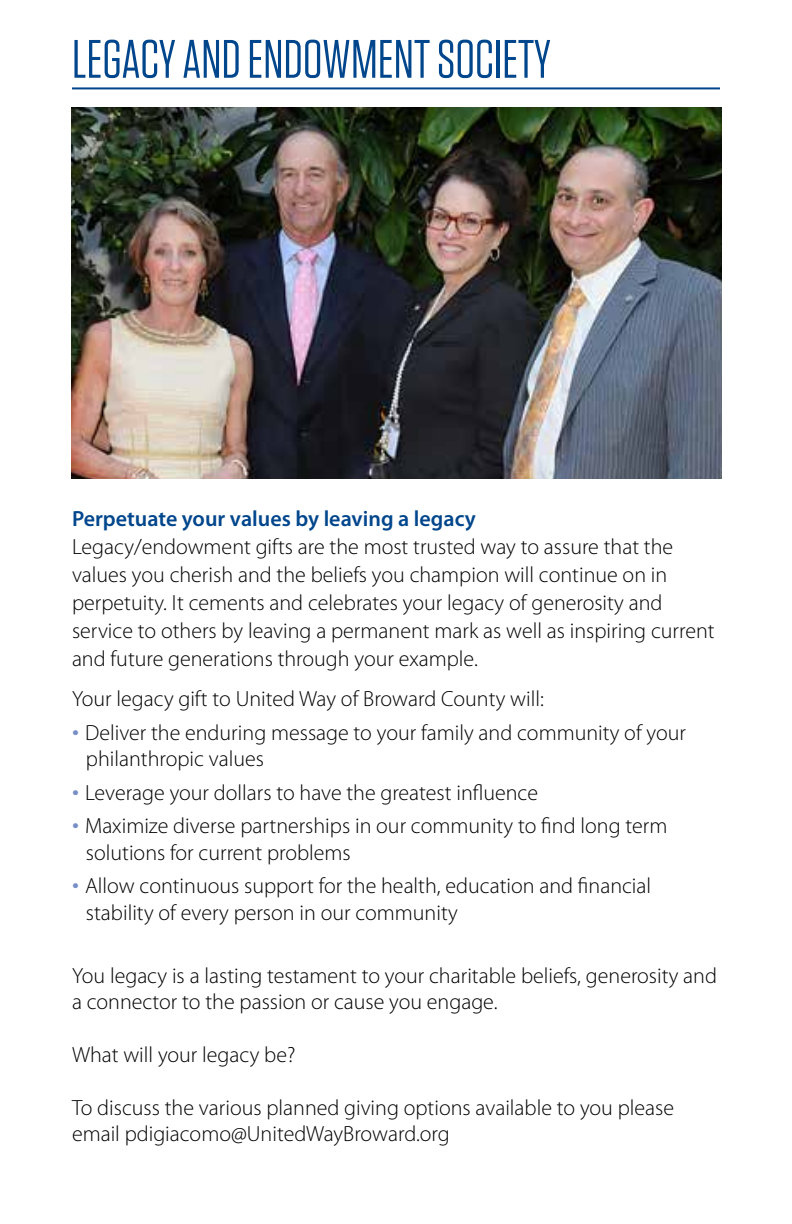
<style>
.page{position:relative;width:792px;height:1224px;background:#fff}
.page>*{position:absolute;margin:0;border:0;box-sizing:border-box;transform-origin:0 0}
.t1{font:54px "Tungsten";color:#00468c}
.t2{font:300 22px/26.4px "Myriad Pro";color:#000}
.t3{font:600 22px "Myriad Pro";color:#00468c}
.s1{font-size:28px;color:#788ec7}
</style>
<div class="page">
<img style="left:71px;top:107px;width:650px;height:371px">
<hr style="left:72px;top:87px;width:648px;height:2px;background:#00458c">
<h1 class="t1" style="left:72px;top:31px;width:480px">LEGACY AND ENDOWMENT SOCIETY</h1>
<p class="t3" style="left:72px;top:507px;width:405px">Perpetuate your values by leaving a legacy</p>
<p class="t2" style="left:72px;top:533px;width:644px;line-height:28px">Legacy/endowment gifts are the most trusted way to assure that the values you cherish and the beliefs you champion will continue on in perpetuity. It cements and celebrates your legacy of generosity and service to others by leaving a permanent mark as well as inspiring current and future generations through your example.</p>
<p class="t2" style="left:72px;top:686px;width:473px">Your legacy gift to United Way of Broward County will:</p>
<p class="t2" style="left:86px;top:720px;width:602px;text-indent:-14px"><span class="s1">•</span> Deliver the enduring message to your family and community of your philanthropic values</p>
<p class="t2" style="left:72px;top:780px;width:468px"><span class="s1">•</span> Leverage your dollars to have the greatest influence</p>
<p class="t2" style="left:86px;top:813px;width:583px;text-indent:-14px"><span class="s1">•</span> Maximize diverse partnerships in our community to find long term solutions for current problems</p>
<p class="t2" style="left:86px;top:873px;width:567px;text-indent:-14px"><span class="s1">•</span> Allow continuous support for the health, education and financial stability of every person in our community</p>
<p class="t2" style="left:72px;top:962px;width:647px">You legacy is a lasting testament to your charitable beliefs, generosity and a connector to the passion or cause you engage.</p>
<p class="t2" style="left:72px;top:1042px;width:225px">What will your legacy be?</p>
<p class="t2" style="left:72px;top:1094px;width:604px">To discuss the various planned giving options available to you please email pdigiacomo@UnitedWayBroward.org</p>
</div>
